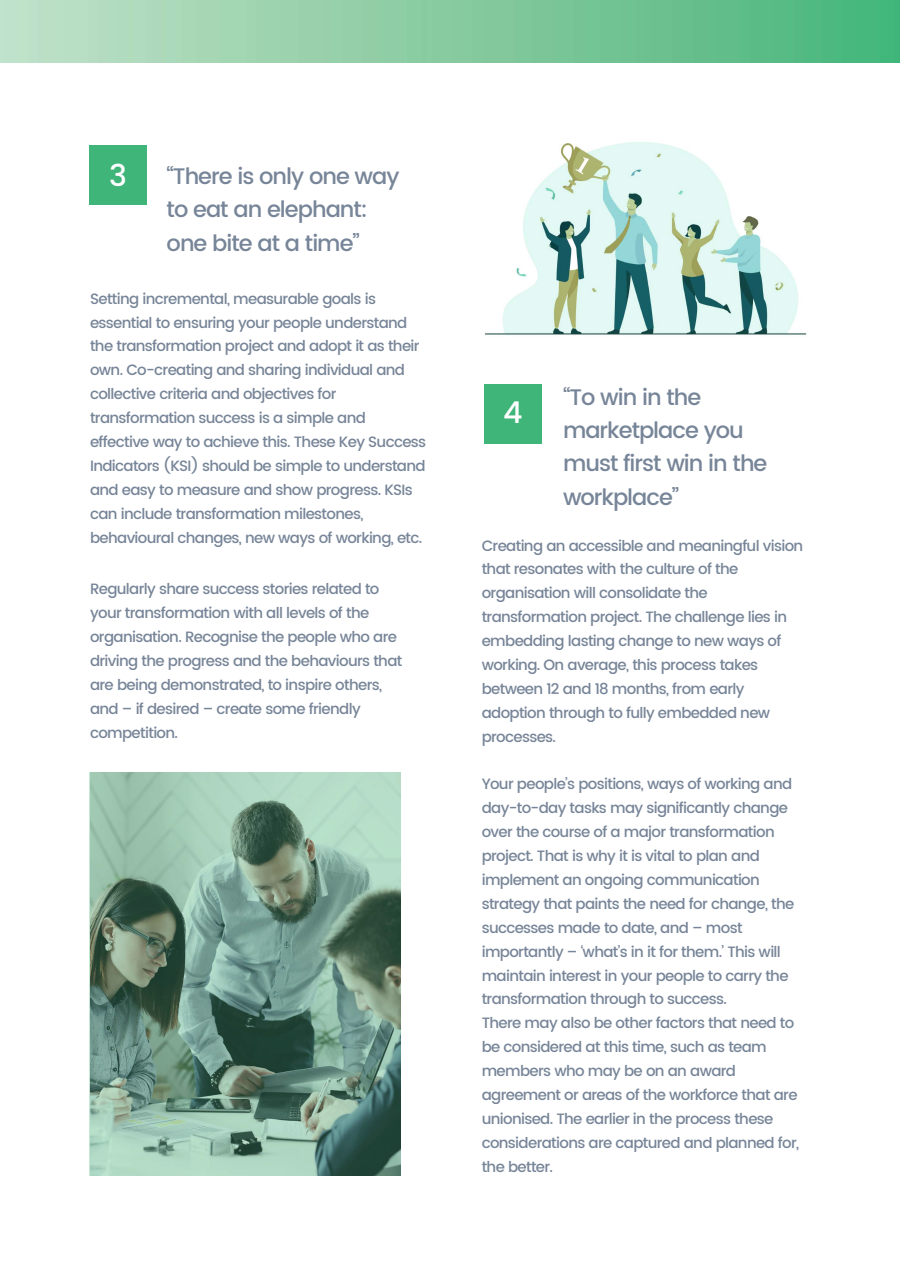
<style>
.page{position:relative;width:900px;height:1266px;background:#fff}
.page>*{position:absolute;margin:0;border:0;box-sizing:border-box;transform-origin:0 0}
.t1{font:500 30px "Poppins";color:#fff}
.t2{font:500 22.5px/33.2px "Poppins";letter-spacing:-.045em;color:#778598}
.t3{font:500 15px/23.9px "Poppins";letter-spacing:-.045em;color:#778598}
</style>
<div class="page">
<div style="left:484px;top:384px;width:57px;height:60px;background:#3fb579"></div>
<div style="left:89px;top:146px;width:58px;height:59px;background:#3fb579"></div>
<img style="left:0;top:0;width:900px;height:62px">
<img style="left:484px;top:142px;width:323px;height:193px">
<img style="left:89px;top:773px;width:311px;height:402px">
<h1 class="t1" style="left:109px;top:158px;width:19px">3</h1>
<h2 class="t2" style="left:167px;top:160px;width:234px">“There is only one way to eat an elephant: one bite at a time”</h2>
<p class="t3" style="left:90px;top:286px;width:338px">Setting incremental, measurable goals is essential to ensuring your people understand the transformation project and adopt it as their own. Co-creating and sharing individual and collective criteria and objectives for transformation success is a simple and effective way to achieve this. These Key Success Indicators (KSI) should be simple to understand and easy to measure and show progress. KSIs can include transformation milestones, behavioural changes, new ways of working, etc.</p>
<p class="t3" style="left:90px;top:577px;width:314px">Regularly share success stories related to your transformation with all levels of the organisation. Recognise the people who are driving the progress and the behaviours that are being demonstrated, to inspire others, and – if desired – create some friendly competition.</p>
<h2 class="t2" style="left:563px;top:380px;width:206px">“To win in the marketplace you must first win in the workplace”</h2>
<p class="t3" style="left:482px;top:533px;width:323px">Creating an accessible and meaningful vision that resonates with the culture of the organisation will consolidate the transformation project. The challenge lies in embedding lasting change to new ways of working. On average, this process takes between 12 and 18 months, from early adoption through to fully embedded new processes.</p>
<p class="t3" style="left:482px;top:772px;width:319px">Your people’s positions, ways of working and day-to-day tasks may significantly change over the course of a major transformation project. That is why it is vital to plan and implement an ongoing communication strategy that paints the need for change, the successes made to date, and – most importantly – ‘what’s in it for them.’ This will maintain interest in your people to carry the transformation through to success.<br>There may also be other factors that need to be considered at this time, such as team members who may be on an award agreement or areas of the workforce that are unionised. The earlier in the process these considerations are captured and planned for, the better.</p>
<h1 class="t1" style="left:503px;top:395px;width:21px">4</h1>
</div>
